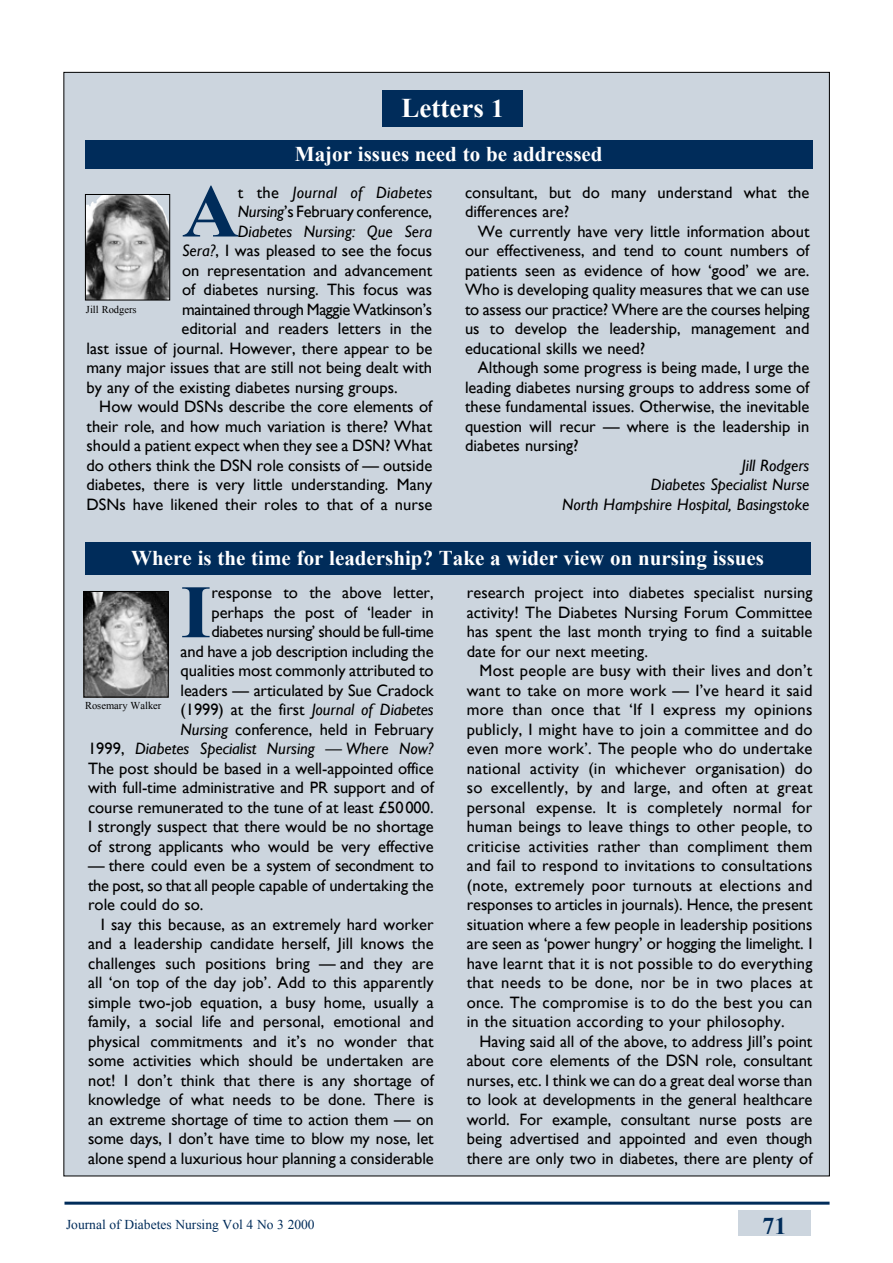
<style>
.page{position:relative;width:893px;height:1263px;background:#fff}
.page>*{position:absolute;margin:0;border:0;box-sizing:border-box;transform-origin:0 0}
.t1{font:700 75.45px "Times New Roman";color:#002c5a;scale:1.05 1}
.t2{font:700 27px "Times New Roman";color:#fff}
.t3{font:700 24px "Times New Roman";color:#002c5a}
.t4{font:700 21px "Times New Roman";color:#fff}
.t5{font:16.5px/19.5px "Gill Sans";color:#000;text-align:justify}
.t6{font:italic 16.5px/19.5px "Gill Sans";color:#000;text-align:right}
.t7{font:16.5px "Gill Sans";letter-spacing:-.025em;color:#000}
.t8{font:13.5px "Times New Roman";color:#002c5a}
.t9{font:10.5px "Times New Roman";color:#000}
.s1{font-size:25.5px}
.s2{font-style:normal}
.s3{font-style:italic}
</style>
<div class="page">
<div style="left:64px;top:72px;width:765px;height:1104px;background:#ccd5de"></div>
<div style="left:85px;top:542px;width:725px;height:33px;background:#002c5a"></div>
<img style="left:86px;top:593px;width:81px;height:102px">
<div style="left:84px;top:591px;width:85px;height:106px;border:1px solid #000"></div>
<div style="left:738px;top:1210px;width:73px;height:26px;background:#ccd5de"></div>
<div style="left:383px;top:90px;width:140px;height:36px;background:#002c5a"></div>
<div style="left:85px;top:140px;width:727px;height:28px;background:#002c5a"></div>
<img style="left:87px;top:196px;width:81px;height:102px">
<div style="left:85px;top:194px;width:85px;height:106px;border:1px solid #000"></div>
<hr style="left:64px;top:1202px;width:766px;height:3px;background:#002c5a">
<h2 class="t2" style="left:401px;top:89px;width:104px">Letters <span class="s1">1</span></h2>
<p class="t4" style="left:295px;top:140px;width:309px">Major issues need to be addressed</p>
<h1 class="t1" style="left:182px;top:159px;width:56px">A</h1>
<p class="t6" style="left:238px;top:182px;width:196px"><span class="s2">t the</span> Journal of Diabetes</p>
<p class="t5" style="left:238px;top:202px;width:196px"><span class="s3">Nursing</span>’s February conference,</p>
<p class="t6" style="left:238px;top:221px;width:196px">Diabetes Nursing: Que Sera</p>
<p class="t5" style="left:182px;top:241px;width:252px"><span class="s3">Sera?</span>, I was pleased to see the focus</p>
<p class="t5" style="left:182px;top:260px;width:252px">on representation and advancement</p>
<p class="t5" style="left:182px;top:280px;width:252px">of diabetes nursing. This focus was</p>
<p class="t7" style="left:182px;top:299px;width:252px">maintained through Maggie Watkinson’s</p>
<p class="t5" style="left:181px;top:319px;width:252px">editorial and readers letters in the</p>
<p class="t5" style="left:87px;top:338px;width:347px">last issue of journal. However, there appear to be</p>
<p class="t5" style="left:87px;top:358px;width:347px">many major issues that are still not being dealt with</p>
<p class="t5" style="left:87px;top:377px;width:313px">by any of the existing diabetes nursing groups.</p>
<p class="t5" style="left:99px;top:397px;width:334px">How would DSNs describe the core elements of</p>
<p class="t5" style="left:87px;top:416px;width:347px">their role, and how much variation is there? What</p>
<p class="t5" style="left:87px;top:436px;width:347px">should a patient expect when they see a DSN? What</p>
<p class="t5" style="left:87px;top:455px;width:347px">do others think the DSN role consists of — outside</p>
<p class="t5" style="left:87px;top:475px;width:347px">diabetes, there is very little understanding. Many</p>
<p class="t5" style="left:87px;top:494px;width:347px">DSNs have likened their roles to that of a nurse</p>
<p class="t9" style="left:86px;top:303px;width:52px">Jill Rodgers</p>
<p class="t5" style="left:465px;top:182px;width:346px">consultant, but do many understand what the differences are?</p>
<p class="t5" style="left:465px;top:221px;width:346px;text-indent:13px">We currently have very little information about our effectiveness, and tend to count numbers of patients seen as evidence of how ‘good’ we are.<br>Who is developing quality measures that we can use to assess our practice? Where are the courses helping us to develop the leadership, management and educational skills we need?</p>
<p class="t5" style="left:465px;top:358px;width:346px;text-indent:13px">Although some progress is being made, I urge the leading diabetes nursing groups to address some of these fundamental issues. Otherwise, the inevitable question will recur — where is the leadership in diabetes nursing?</p>
<p class="t6" style="left:562px;top:455px;width:249px">Jill Rodgers<br>Diabetes Specialist Nurse<br>North Hampshire Hospital, Basingstoke</p>
<p class="t4" style="left:131px;top:544px;width:634px">Where is the time for leadership? Take a wider view on nursing issues</p>
<h1 class="t1" style="left:181px;top:560px;width:31px">I</h1>
<p class="t5" style="left:88px;top:583px;width:347px;text-align:right">response to the above letter,<br>perhaps the post of ‘leader in<br>diabetes nursing’ should be full-time<br>and have a job description including the<br>qualities most commonly attributed to<br>leaders — articulated by Sue Cradock<br>(1999) at the first <span class="s3">Journal of Diabetes<br>Nursing</span> conference, held in February<br>1999, <span class="s3">Diabetes Specialist Nursing — Where Now?<br></span>The post should be based in a well-appointed office with full-time administrative and PR support and of course remunerated to the tune of at least £50000.<br>I strongly suspect that there would be no shortage of strong applicants who would be very effective</p>
<p class="t5" style="left:88px;top:856px;width:347px">— there could even be a system of secondment to the post, so that all people capable of undertaking the role could do so.</p>
<p class="t5" style="left:88px;top:914px;width:347px;text-indent:13px">I say this because, as an extremely hard worker and a leadership candidate herself, Jill knows the challenges such positions bring — and they are all ‘on top of the day job’. Add to this apparently simple two-job equation, a busy home, usually a family, a social life and personal, emotional and physical commitments and it’s no wonder that some activities which should be undertaken are not! I don’t think that there is any shortage of knowledge of what needs to be done. There is an extreme shortage of time to action them — on some days, I don’t have time to blow my nose, let alone spend a luxurious hour planning a considerable</p>
<p class="t5" style="left:467px;top:583px;width:347px">research project into diabetes specialist nursing activity! The Diabetes Nursing Forum Committee has spent the last month trying to find a suitable date for our next meeting.</p>
<p class="t5" style="left:467px;top:661px;width:347px;text-indent:13px">Most people are busy with their lives and don’t want to take on more work — I’ve heard it said more than once that ‘If I express my opinions publicly, I might have to join a committee and do even more work’. The people who do undertake national activity (in whichever organisation) do so excellently, by and large, and often at great personal expense. It is completely normal for human beings to leave things to other people, to criticise activities rather than compliment them and fail to respond to invitations to consultations (note, extremely poor turnouts at elections and responses to articles in journals). Hence, the present situation where a few people in leadership positions are seen as ‘power hungry’ or hogging the limelight. I have learnt that it is not possible to do everything that needs to be done, nor be in two places at once. The compromise is to do the best you can in the situation according to your philosophy.</p>
<p class="t5" style="left:467px;top:1031px;width:347px;text-indent:13px">Having said all of the above, to address Jill’s point about core elements of the DSN role, consultant nurses, etc. I think we can do a great deal worse than to look at developments in the general healthcare world. For example, consultant nurse posts are being advertised and appointed and even though there are only two in diabetes, there are plenty of</p>
<p class="t9" style="left:85px;top:698px;width:78px">Rosemary Walker</p>
<p class="t8" style="left:66px;top:1215px;width:250px">Journal of Diabetes Nursing Vol 4 No 3 2000</p>
<h3 class="t3" style="left:762px;top:1210px;width:25px">71</h3>
</div>
